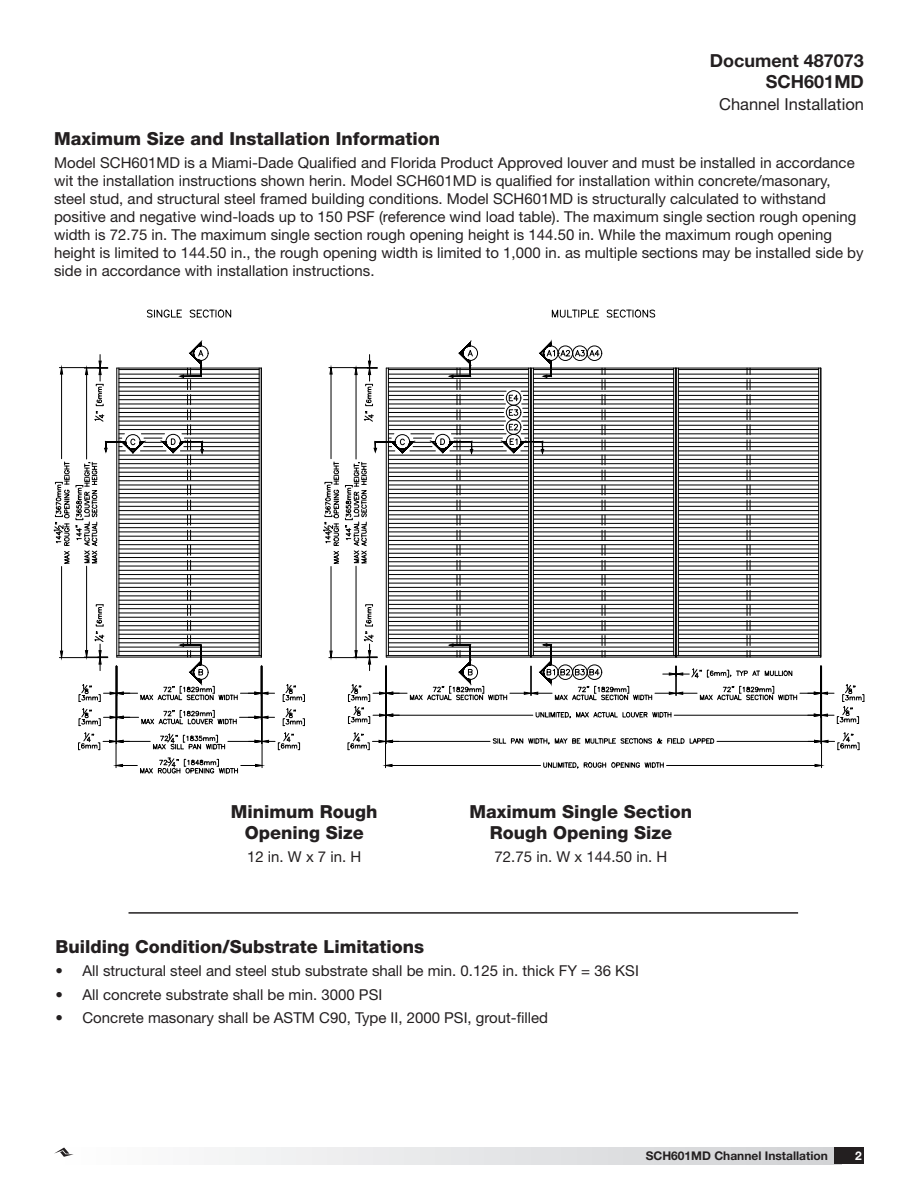
<style>
.page{position:relative;width:918px;height:1188px;background:#fff}
.page>*{position:absolute;margin:0;border:0;box-sizing:border-box;transform-origin:0 0}
.Sub-Section_Headings{font:800 18px/21px "Helvetica Neue LT Std";color:#231f20;text-align:center}
.t1{font:700 18px/21.6px "Helvetica Neue LT Std";color:#231f20;text-align:right}
.t2{font:16.5px "Helvetica Neue LT Std";color:#231f20}
.Body_10_12_55_Roman__05_space_after{font:15px/18px "Helvetica Neue LT Std";color:#231f20}
.t3{font:700 12px "Helvetica Neue LT Std";color:#231f20}
.t4{font:700 12px "Helvetica Neue LT Std";color:#fff}
</style>
<div class="page">
<div style="left:56px;top:1148px;width:785px;height:16px;background:linear-gradient(to right,#fefefe,#d0d2d4)"></div>
<div style="left:834px;top:1148px;width:30px;height:16px;background:#231f20"></div>
<svg style="left:54px;top:1148px;width:20px;height:9px"></svg>
<hr style="left:129px;top:912px;width:669px;height:2px;background:#231f20">
<svg style="left:147px;top:309px;width:35px;height:9px"></svg>
<svg style="left:189px;top:309px;width:42px;height:9px"></svg>
<svg style="left:552px;top:309px;width:47px;height:9px"></svg>
<svg style="left:606px;top:309px;width:49px;height:9px"></svg>
<hr style="left:116px;top:666px;width:1px;height:102px;background:#000">
<hr style="left:262px;top:666px;width:1px;height:102px;background:#000">
<svg style="left:115px;top:757px;width:148px;height:17px"></svg>
<hr style="left:117px;top:666px;width:1px;height:54px;background:#000">
<svg style="left:78px;top:708px;width:197px;height:18px"></svg>
<svg style="left:282px;top:708px;width:23px;height:18px"></svg>
<hr style="left:116px;top:666px;width:1px;height:78px;background:#000">
<hr style="left:261px;top:666px;width:1px;height:78px;background:#000">
<hr style="left:262px;top:666px;width:1px;height:78px;background:#000">
<svg style="left:78px;top:732px;width:222px;height:18px"></svg>
<hr style="left:393px;top:741px;width:97px;height:1px;background:#000">
<hr style="left:717px;top:741px;width:98px;height:1px;background:#000">
<svg style="left:493px;top:738px;width:221px;height:7px"></svg>
<hr style="left:386px;top:666px;width:1px;height:78px;background:#000">
<svg style="left:347px;top:732px;width:52px;height:18px"></svg>
<svg style="left:808px;top:732px;width:52px;height:18px"></svg>
<hr style="left:385px;top:666px;width:1px;height:102px;background:#000">
<hr style="left:821px;top:666px;width:1px;height:102px;background:#000">
<hr style="left:392px;top:765px;width:149px;height:1px;background:#000">
<hr style="left:667px;top:765px;width:148px;height:1px;background:#000">
<svg style="left:386px;top:764px;width:7px;height:3px"></svg>
<svg style="left:814px;top:764px;width:7px;height:3px"></svg>
<svg style="left:543px;top:762px;width:121px;height:7px"></svg>
<hr style="left:329px;top:367px;width:48px;height:1px;background:#000">
<hr style="left:329px;top:657px;width:48px;height:1px;background:#000">
<hr style="left:331px;top:374px;width:1px;height:85px;background:#000">
<hr style="left:331px;top:567px;width:1px;height:84px;background:#000">
<svg style="left:329px;top:367px;width:4px;height:8px"></svg>
<svg style="left:329px;top:650px;width:4px;height:8px"></svg>
<svg style="left:323px;top:462px;width:16px;height:102px"></svg>
<svg style="left:282px;top:684px;width:23px;height:18px"></svg>
<svg style="left:53px;top:342px;width:222px;height:360px"></svg>
<hr style="left:119px;top:421px;width:140px;height:1px;background:#000">
<hr style="left:119px;top:425px;width:140px;height:1px;background:#000">
<hr style="left:119px;top:429px;width:140px;height:1px;background:#000">
<svg style="left:345px;top:342px;width:520px;height:382px"></svg>
<div style="left:506px;top:405px;width:15px;height:15px;border:1px solid #000;border-radius:50%"></div>
<hr style="left:388px;top:404px;width:117px;height:1px;background:#000">
<hr style="left:388px;top:429px;width:116px;height:1px;background:#000">
<hr style="left:451px;top:434px;width:55px;height:1px;background:#000">
<hr style="left:388px;top:391px;width:118px;height:1px;background:#000">
<hr style="left:388px;top:395px;width:116px;height:1px;background:#000">
<hr style="left:388px;top:399px;width:116px;height:1px;background:#000">
<hr style="left:388px;top:408px;width:116px;height:1px;background:#000">
<hr style="left:388px;top:412px;width:116px;height:1px;background:#000">
<hr style="left:388px;top:417px;width:116px;height:1px;background:#000">
<hr style="left:388px;top:421px;width:118px;height:1px;background:#000">
<hr style="left:388px;top:425px;width:116px;height:1px;background:#000">
<hr style="left:388px;top:382px;width:141px;height:1px;background:#000">
<hr style="left:388px;top:387px;width:141px;height:1px;background:#000">
<hr style="left:388px;top:476px;width:141px;height:1px;background:#000">
<hr style="left:388px;top:472px;width:141px;height:1px;background:#000">
<hr style="left:388px;top:468px;width:141px;height:1px;background:#000">
<hr style="left:388px;top:463px;width:141px;height:1px;background:#000">
<hr style="left:388px;top:459px;width:141px;height:1px;background:#000">
<hr style="left:388px;top:455px;width:141px;height:1px;background:#000">
<hr style="left:454px;top:438px;width:48px;height:1px;background:#000">
<hr style="left:454px;top:442px;width:48px;height:1px;background:#000">
<hr style="left:453px;top:446px;width:50px;height:1px;background:#000">
<hr style="left:450px;top:451px;width:56px;height:1px;background:#000">
<p class="t1" style="left:710px;top:49px;width:156px">Document 487073<br>SCH601MD</p>
<p class="t2" style="left:719px;top:94px;width:146px">Channel Installation</p>
<p class="Sub-Section_Headings" style="left:54px;top:128px;width:388px">Maximum Size and Installation Information</p>
<p class="Body_10_12_55_Roman__05_space_after" style="left:54px;top:153px;width:811px">Model SCH601MD is a Miami-Dade Qualified and Florida Product Approved louver and must be installed in accordance wit the installation instructions shown herin. Model SCH601MD is qualified for installation within concrete/masonary, steel stud, and structural steel framed building conditions. Model SCH601MD is structurally calculated to withstand positive and negative wind-loads up to 150 PSF (reference wind load table). The maximum single section rough opening width is 72.75 in. The maximum single section rough opening height is 144.50 in. While the maximum rough opening height is limited to 144.50 in., the rough opening width is limited to 1,000 in. as multiple sections may be installed side by side in accordance with installation instructions.</p>
<p class="Sub-Section_Headings" style="left:231px;top:801px;width:148px">Minimum Rough<br>Opening Size</p>
<p class="Body_10_12_55_Roman__05_space_after" style="left:247px;top:848px;width:116px">12 in. W x 7 in. H</p>
<p class="Sub-Section_Headings" style="left:470px;top:801px;width:224px">Maximum Single Section<br>Rough Opening Size</p>
<p class="Body_10_12_55_Roman__05_space_after" style="left:495px;top:848px;width:174px">72.75 in. W x 144.50 in. H</p>
<p class="Sub-Section_Headings" style="left:56px;top:936px;width:370px">Building Condition/Substrate Limitations</p>
<p class="Body_10_12_55_Roman__05_space_after" style="left:56px;top:962px;width:585px">• All structural steel and steel stub substrate shall be min. 0.125 in. thick FY = 36 KSI</p>
<p class="Body_10_12_55_Roman__05_space_after" style="left:56px;top:985px;width:328px">• All concrete substrate shall be min. 3000 PSI</p>
<p class="Body_10_12_55_Roman__05_space_after" style="left:56px;top:1008px;width:494px">• Concrete masonary shall be ASTM C90, Type II, 2000 PSI, grout-filled</p>
<p class="t3" style="left:646px;top:1148px;width:184px">SCH601MD Channel Installation</p>
<p class="t4" style="left:855px;top:1148px;width:8px">2</p>
</div>
